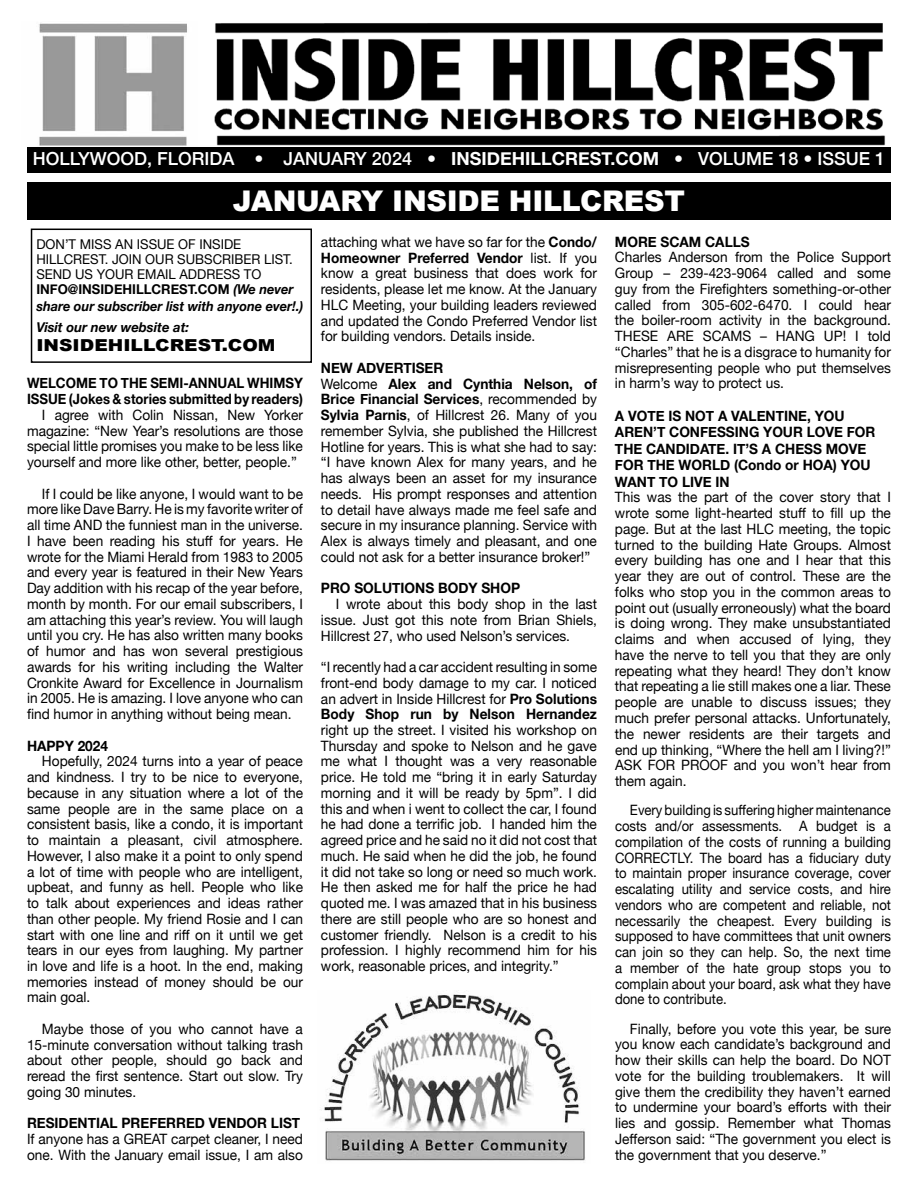
<style>
.page{position:relative;width:918px;height:1188px;background:#fff}
.page>*{position:absolute;margin:0;border:0;box-sizing:border-box;transform-origin:0 0}
.t1{font:900 28.5px "Arial";letter-spacing:-.01em;color:#fff}
.t2{font:900 27.45px "Avenir";color:#fff;scale:1.06 1}
.t3{font:500 18px "Helvetica Neue";color:#fff}
.t4{font:900 16.5px "Arial";color:#000;scale:1.13 1}
.t5{font:500 14.85px/16.8px "Helvetica Neue LT Std";color:#000;scale:.91 1}
.t6{font:14.25px/15.8px "Helvetica Neue";color:#000;text-align:justify;scale:.96 1}
.t7{font:14.25px/15.8px "Helvetica Neue";color:#000;text-align:justify;scale:.92 1}
.t8{font:700 14.25px/16.5px "Helvetica Neue";color:#000;scale:.96 1}
.t9{font:700 14.25px/15.8px "Helvetica Neue";color:#000;scale:.93 1}
.t10{font:13.5px/15px "Helvetica Neue";color:#000}
.t11{font:italic 700 13.5px/21px "Helvetica Neue";color:#000;scale:.95 1}
.s1{font-weight:700}
.s2{font-weight:700;font-style:italic}
</style>
<div class="page">
<img style="left:323px;top:990px;width:262px;height:171px">
<div style="left:27px;top:183px;width:864px;height:37px;background:#000"></div>
<div style="left:27px;top:146px;width:864px;height:27px;background:#000"></div>
<div style="left:31px;top:229px;width:281px;height:134px;border:2px solid #000"></div>
<img style="left:214px;top:23px;width:671px;height:123px">
<img style="left:39px;top:23px;width:148px;height:123px">
<p class="t3" style="left:33px;top:145px;width:854px">HOLLYWOOD, FLORIDA • JANUARY 2024 • <span class="s1">INSIDEHILLCREST.COM</span> • VOLUME 18 • ISSUE 1</p>
<h2 class="t2" style="left:287px;top:162px;width:321px">JULY INSIDE HILLCREST</h2>
<h1 class="t1" style="left:233px;top:180px;width:454px">JANUARY INSIDE HILLCREST</h1>
<p class="t10" style="left:36px;top:238px;width:259px">DON’T MISS AN ISSUE OF INSIDE HILLCREST. JOIN OUR SUBSCRIBER LIST.<br>SEND US YOUR EMAIL ADDRESS TO <span class="s1">INFO@INSIDEHILLCREST.COM</span> <span class="s2">(We never</span></p>
<p class="t11" style="left:36px;top:296px;width:283px">share our subscriber list with anyone ever!.)<br>Visit our new website at:</p>
<p class="t4" style="left:36px;top:333px;width:213px">INSIDEHILLCREST.COM</p>
<p class="t5" style="left:40px;top:239px;width:285px">HILLCREST. JOIN OUR SUBSCRIBER LIST. SEND US YOUR EMAIL ADDRESS TO <span class="s1">INSIDE.HILLCREST@COMCAST.NET </span><span class="s2">(We NEVER share our subscriber list</span></p>
<p class="t9" style="left:27px;top:376px;width:298px">WELCOME TO THE SEMI-ANNUAL WHIMSY<br>ISSUE (Jokes &amp; stories submitted by readers)</p>
<p class="t6" style="left:27px;top:408px;width:289px;text-indent:15px">I agree with Colin Nissan, New Yorker magazine: “New Year’s resolutions are those special little promises you make to be less like yourself and more like other, better, people.”</p>
<p class="t6" style="left:27px;top:486px;width:289px;text-indent:15px">If I could be like anyone, I would want to be more like Dave Barry. He is my favorite writer of all time AND the funniest man in the universe.<br>I have been reading his stuff for years. He wrote for the Miami Herald from 1983 to 2005 and every year is featured in their New Years Day addition with his recap of the year before, month by month. For our email subscribers, I am attaching this year’s review. You will laugh until you cry. He has also written many books of humor and has won several prestigious awards for his writing including the Walter Cronkite Award for Excellence in Journalism in 2005. He is amazing. I love anyone who can find humor in anything without being mean.</p>
<p class="t8" style="left:27px;top:738px;width:86px">HAPPY 2024</p>
<p class="t6" style="left:27px;top:754px;width:289px;text-indent:15px">Hopefully, 2024 turns into a year of peace and kindness. I try to be nice to everyone, because in any situation where a lot of the same people are in the same place on a consistent basis, like a condo, it is important to maintain a pleasant, civil atmosphere.<br>However, I also make it a point to only spend a lot of time with people who are intelligent, upbeat, and funny as hell. People who like to talk about experiences and ideas rather than other people. My friend Rosie and I can start with one line and riff on it until we get tears in our eyes from laughing. My partner in love and life is a hoot. In the end, making memories instead of money should be our main goal.</p>
<p class="t6" style="left:27px;top:1022px;width:289px;text-indent:15px">Maybe those of you who cannot have a 15-minute conversation without talking trash about other people, should go back and reread the first sentence. Start out slow. Try going 30 minutes.</p>
<p class="t8" style="left:27px;top:1116px;width:286px">RESIDENTIAL PREFERRED VENDOR LIST</p>
<p class="t6" style="left:27px;top:1132px;width:289px">If anyone has a GREAT carpet cleaner, I need one. With the January email issue, I am also</p>
<p class="t6" style="left:321px;top:235px;width:289px">attaching what we have so far for the <span class="s1">Condo/ Homeowner Preferred Vendor</span> list. If you know a great business that does work for residents, please let me know. At the January HLC Meeting, your building leaders reviewed and updated the Condo Preferred Vendor list for building vendors. Details inside.</p>
<p class="t6" style="left:321px;top:361px;width:289px;text-align:left"><span class="s1">NEW ADVERTISER<br></span>Welcome <span class="s1">Alex and Cynthia Nelson, of Brice Financial Services</span>, recommended by <span class="s1">Sylvia Parnis</span>, of Hillcrest 26. Many of you remember Sylvia, she published the Hillcrest Hotline for years. This is what she had to say: “I have known Alex for many years, and he has always been an asset for my insurance needs. His prompt responses and attention to detail have always made me feel safe and secure in my insurance planning. Service with Alex is always timely and pleasant, and one could not ask for a better insurance broker!”</p>
<p class="t8" style="left:321px;top:580px;width:209px">PRO SOLUTIONS BODY SHOP</p>
<p class="t6" style="left:321px;top:597px;width:289px;text-indent:15px">I wrote about this body shop in the last issue. Just got this note from Brian Shiels, Hillcrest 27, who used Nelson’s services.</p>
<p class="t6" style="left:321px;top:660px;width:289px">“I recently had a car accident resulting in some front-end body damage to my car. I noticed an advert in Inside Hillcrest for <span class="s1">Pro Solutions Body Shop run by Nelson Hernandez</span></p>
<p class="t6" style="left:321px;top:723px;width:289px">right up the street. I visited his workshop on Thursday and spoke to Nelson and he gave me what I thought was a very reasonable price. He told me “bring it in early Saturday morning and it will be ready by 5pm”. I did this and when i went to collect the car, I found he had done a terrific job. I handed him the agreed price and he said no it did not cost that much. He said when he did the job, he found it did not take so long or need so much work.<br>He then asked me for half the price he had quoted me. I was amazed that in his business there are still people who are so honest and customer friendly. Nelson is a credit to his profession. I highly recommend him for his work, reasonable prices, and integrity.”</p>
<p class="t8" style="left:615px;top:234px;width:142px">MORE SCAM CALLS</p>
<p class="t6" style="left:615px;top:250px;width:289px">Charles Anderson from the Police Support Group – 239-423-9064 called and some guy from the Firefighters something-or-other called from 305-602-6470. I could hear the boiler-room activity in the background.<br>THESE ARE SCAMS – HANG UP! I told “Charles” that he is a disgrace to humanity for misrepresenting people who put themselves in harm’s way to protect us.</p>
<p class="t8" style="left:615px;top:408px;width:273px">A VOTE IS NOT A VALENTINE, YOU<br>AREN’T CONFESSING YOUR LOVE FOR<br>THE CANDIDATE. IT’S A CHESS MOVE<br>FOR THE WORLD (Condo or HOA) YOU<br>WANT TO LIVE IN</p>
<p class="t6" style="left:615px;top:490px;width:289px">This was the part of the cover story that I wrote some light-hearted stuff to fill up the page. But at the last HLC meeting, the topic turned to the building Hate Groups. Almost every building has one and I hear that this year they are out of control. These are the folks who stop you in the common areas to point out (usually erroneously) what the board is doing wrong. They make unsubstantiated claims and when accused of lying, they have the nerve to tell you that they are only repeating what they heard! They don’t know that repeating a lie still makes one a liar. These people are unable to discuss issues; they much prefer personal attacks. Unfortunately, the newer residents are their targets and end up thinking, “Where the hell am I living?!” ASK FOR PROOF and you won’t hear from them again.</p>
<p class="t7" style="left:615px;top:803px;width:302px;text-indent:15px">Every building is suffering higher maintenance costs and/or assessments. A budget is a compilation of the costs of running a building CORRECTLY. The board has a fiduciary duty to maintain proper insurance coverage, cover escalating utility and service costs, and hire vendors who are competent and reliable, not necessarily the cheapest. Every building is supposed to have committees that unit owners can join so they can help. So, the next time a member of the hate group stops you to complain about your board, ask what they have done to contribute.</p>
<p class="t6" style="left:615px;top:1022px;width:289px;text-indent:15px">Finally, before you vote this year, be sure you know each candidate’s background and how their skills can help the board. Do NOT vote for the building troublemakers. It will give them the credibility they haven’t earned to undermine your board’s efforts with their lies and gossip. Remember what Thomas Jefferson said: “The government you elect is the government that you deserve.”</p>
</div>
